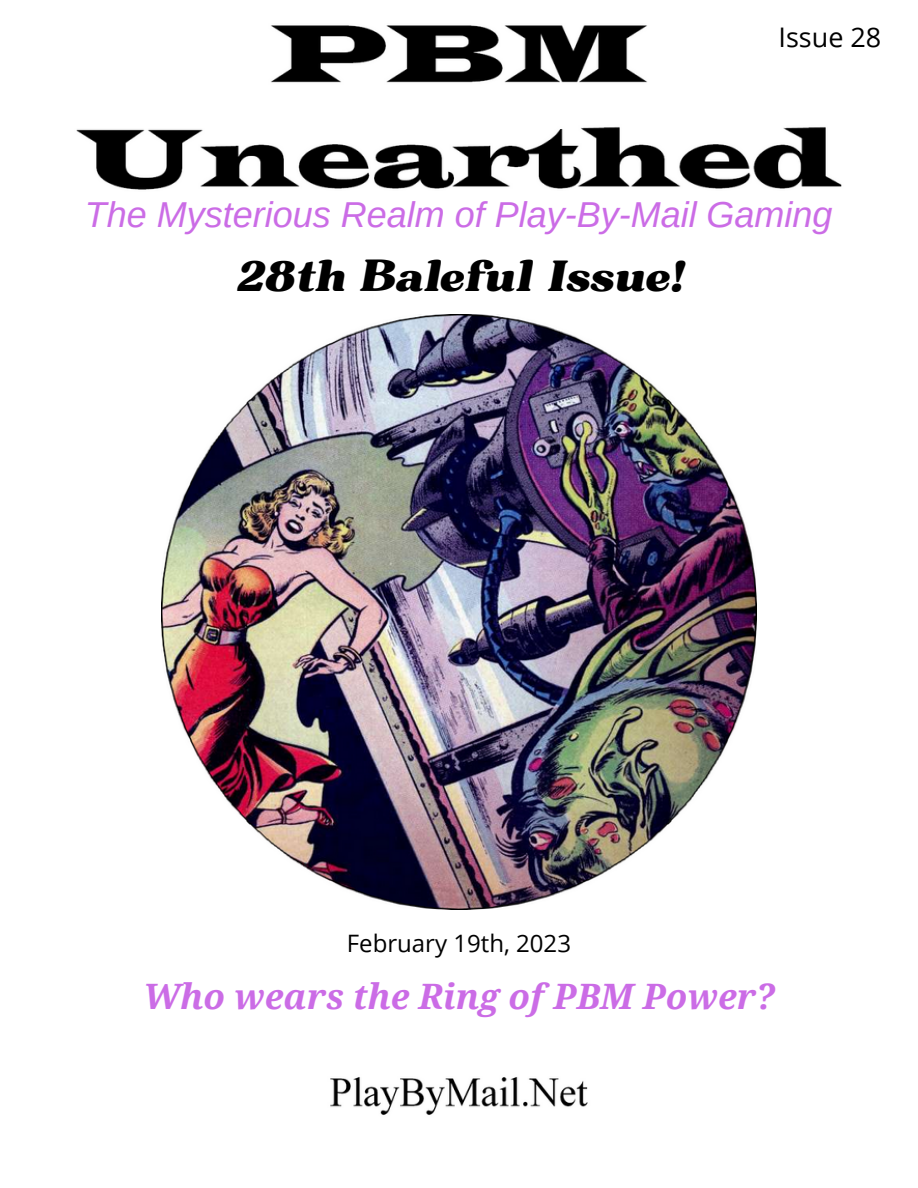
<style>
.page{position:relative;width:918px;height:1188px;background:#fff}
.page>*{position:absolute;margin:0;border:0;box-sizing:border-box;transform-origin:0 0}
.t1{font:italic 42px "Bugaki";color:#000}
.t2{font:italic 36px "Arimo";color:#cb6ce6}
.t3{font:italic 700 35.1px "Droid Serif";color:#cb6ce6}
.t4{font:27px "Open Sans";color:#000}
.t5{font:24px "Open Sans";color:#000}
</style>
<div class="page">
<img style="left:76px;top:25px;width:766px;height:165px">
<img style="left:330px;top:1077px;width:258px;height:38px">
<img style="left:161px;top:315px;width:596px;height:595px">
<p class="t4" style="left:779px;top:18px;width:104px">Issue 28</p>
<p class="t2" style="left:85px;top:195px;width:749px">The Mysterious Realm of Play-By-Mail Gaming</p>
<p class="t1" style="left:235px;top:250px;width:449px">28th Baleful Issue!</p>
<p class="t5" style="left:347px;top:927px;width:226px">February 19th, 2023</p>
<p class="t3" style="left:143px;top:977px;width:633px">Who wears the Ring of PBM Power?</p>
</div>
